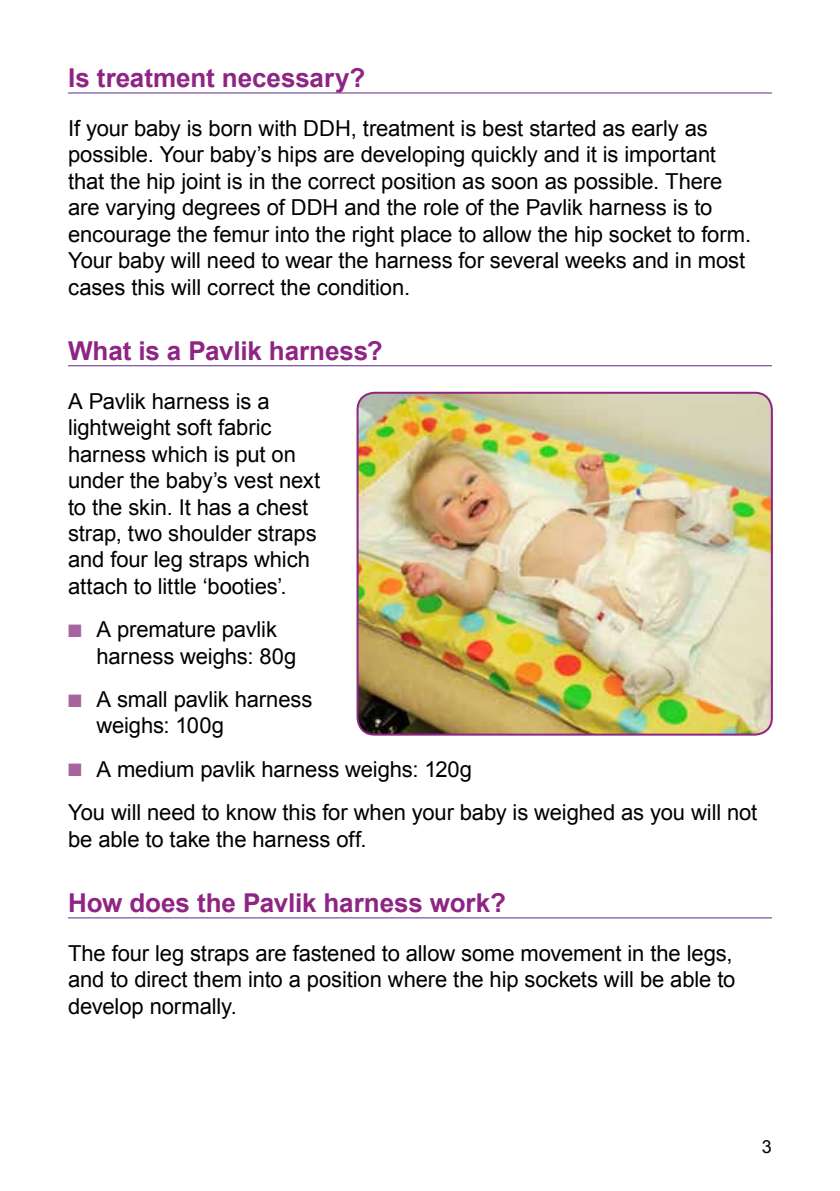
<style>
.page{position:relative;width:840px;height:1191px;background:#fff}
.page>*{position:absolute;margin:0;border:0;box-sizing:border-box;transform-origin:0 0}
.t1{font:700 26px "Arial";letter-spacing:-.005em;color:#8e2483}
.t2{font:22px/26.4px "Arial";letter-spacing:-.005em;color:#000}
.t3{font:18px "Arial";color:#000}
.s1{color:#a6659f}
</style>
<div class="page">
<hr style="left:68px;top:93px;width:703px;height:1px;background:#562c85">
<hr style="left:68px;top:365px;width:703px;height:1px;background:#562c85">
<hr style="left:68px;top:917px;width:703px;height:1px;background:#562c85">
<img style="left:359px;top:393px;width:412px;height:341px">
<div style="left:356px;top:392px;width:416px;height:343px;border:2px solid #8e2483;border-radius:17px"></div>
<p class="t1" style="left:68px;top:61px;width:299px">Is treatment necessary?</p>
<p class="t2" style="left:68px;top:115px;width:684px">If your baby is born with DDH, treatment is best started as early as possible. Your baby’s hips are developing quickly and it is important that the hip joint is in the correct position as soon as possible. There are varying degrees of DDH and the role of the Pavlik harness is to encourage the femur into the right place to allow the hip socket to form.<br>Your baby will need to wear the harness for several weeks and in most cases this will correct the condition.</p>
<p class="t1" style="left:68px;top:333px;width:316px">What is a Pavlik harness?</p>
<p class="t2" style="left:68px;top:388px;width:254px">A Pavlik harness is a lightweight soft fabric harness which is put on under the baby’s vest next to the skin. It has a chest strap, two shoulder straps and four leg straps which attach to little ‘booties’.</p>
<p class="t2" style="left:96px;top:616px;width:201px;text-indent:-28px"><span class="s1">■</span> A premature pavlik harness weighs: 80g</p>
<p class="t2" style="left:96px;top:686px;width:217px;text-indent:-28px"><span class="s1">■</span> A small pavlik harness weighs: 100g</p>
<p class="t2" style="left:68px;top:747px;width:690px;line-height:43.4px"><span class="s1">■</span> A medium pavlik harness weighs: 120g<br>You will need to know this for when your baby is weighed as you will not</p>
<p class="t2" style="left:68px;top:826px;width:300px">be able to take the harness off.</p>
<p class="t1" style="left:68px;top:885px;width:439px">How does the Pavlik harness work?</p>
<p class="t2" style="left:68px;top:940px;width:668px">The four leg straps are fastened to allow some movement in the legs, and to direct them into a position where the hip sockets will be able to develop normally.</p>
<p class="t3" style="left:761px;top:1135px;width:12px">3</p>
</div>
